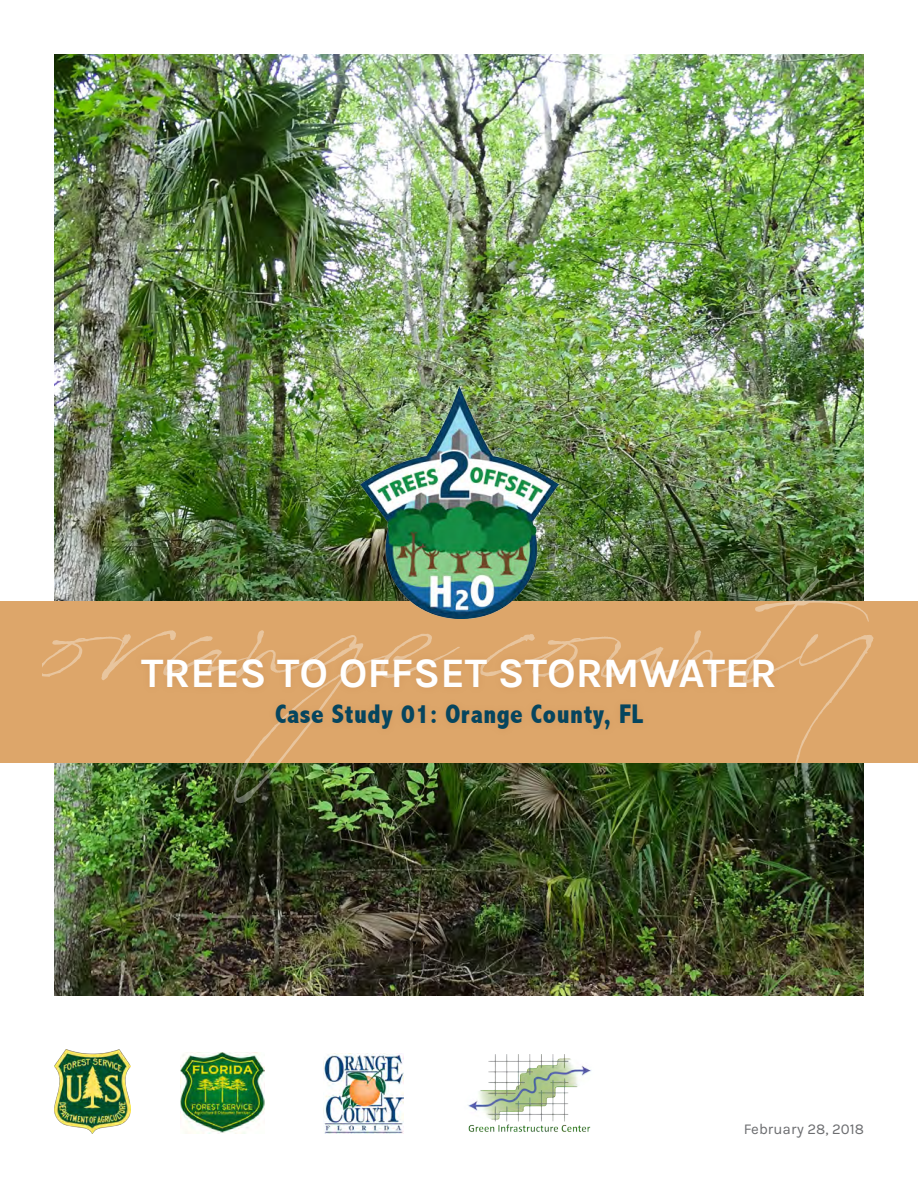
<style>
.page{position:relative;width:918px;height:1188px;background:#fff}
.page>*{position:absolute;margin:0;border:0;box-sizing:border-box;transform-origin:0 0}
.t1{font:164.1px "Antro Vectra";color:#fff}
.t2{font:700 42px "Karla";color:#fff}
.t3{font:800 condensed 27px "Abadi";letter-spacing:.02em;color:#06455e}
.t4{font:15px "Karla";color:#6c6d70}
</style>
<div class="page">
<img style="left:54px;top:54px;width:810px;height:942px">
<div style="left:0;top:601px;width:918px;height:161px;background:#dda66a"></div>
<img style="left:361px;top:387px;width:197px;height:231px">
<img style="left:181px;top:1052px;width:84px;height:82px">
<img style="left:324px;top:1053px;width:79px;height:81px">
<img style="left:468px;top:1055px;width:124px;height:77px">
<img style="left:54px;top:1050px;width:76px;height:84px">
<h1 class="t1" style="left:42px;top:521px;width:835px">orange county</h1>
<p class="t2" style="left:141px;top:649px;width:637px">TREES TO OFFSET STORMWATER</p>
<p class="t3" style="left:275px;top:699px;width:369px">Case Study 01: Orange County, FL</p>
<p class="t4" style="left:744px;top:1121px;width:122px">February 28, 2018</p>
</div>
